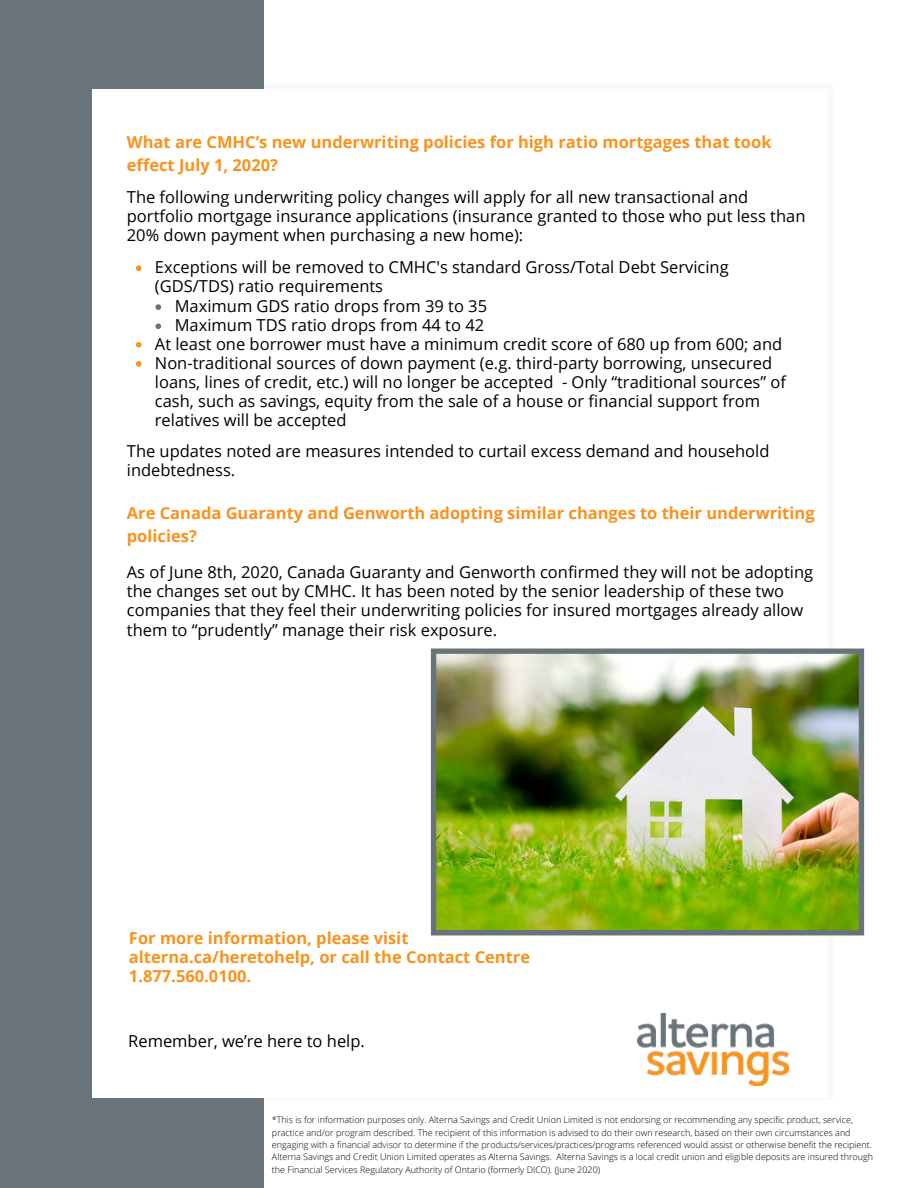
<style>
.page{position:relative;width:918px;height:1188px;background:#fff}
.page>*{position:absolute;margin:0;border:0;box-sizing:border-box;transform-origin:0 0}
.t1{font:16.5px/19.2px "Open Sans";color:#000}
.t2{font:700 16.5px/22.5px "Open Sans";color:#f7931e}
.t3{font:300 9px/12.3px "Open Sans";color:#000}
</style>
<div class="page">
<div style="left:0;top:0;width:264px;height:1188px;background:#68737a"></div>
<div style="left:92px;top:89px;width:736px;height:1009px;background:#fff"></div>
<img style="left:431px;top:649px;width:433px;height:286px">
<img style="left:638px;top:1014px;width:150px;height:72px">
<svg style="left:136px;top:265px;width:6px;height:6px"></svg>
<svg style="left:136px;top:342px;width:6px;height:6px"></svg>
<svg style="left:136px;top:361px;width:6px;height:6px"></svg>
<svg style="left:155px;top:304px;width:6px;height:6px"></svg>
<svg style="left:155px;top:323px;width:6px;height:6px"></svg>
<p class="t2" style="left:127px;top:131px;width:646px">What are CMHC’s new underwriting policies for high ratio mortgages that took effect July 1, 2020?</p>
<p class="t1" style="left:127px;top:187px;width:680px">The following underwriting policy changes will apply for all new transactional and portfolio mortgage insurance applications (insurance granted to those who put less than<br>20% down payment when purchasing a new home):</p>
<p class="t1" style="left:155px;top:257px;width:575px">Exceptions will be removed to CMHC's standard Gross/Total Debt Servicing (GDS/TDS) ratio requirements</p>
<p class="t1" style="left:175px;top:296px;width:314px">Maximum GDS ratio drops from 39 to 35<br>Maximum TDS ratio drops from 44 to 42</p>
<p class="t1" style="left:155px;top:334px;width:633px">At least one borrower must have a minimum credit score of 680 up from 600; and Non-traditional sources of down payment (e.g. third-party borrowing, unsecured loans, lines of credit, etc.) will no longer be accepted - Only “traditional sources” of cash, such as savings, equity from the sale of a house or financial support from relatives will be accepted</p>
<p class="t1" style="left:127px;top:441px;width:644px">The updates noted are measures intended to curtail excess demand and household indebtedness.</p>
<p class="t2" style="left:127px;top:502px;width:689px">Are Canada Guaranty and Genworth adopting similar changes to their underwriting policies?</p>
<p class="t1" style="left:127px;top:562px;width:688px">As of June 8th, 2020, Canada Guaranty and Genworth confirmed they will not be adopting the changes set out by CMHC. It has been noted by the senior leadership of these two companies that they feel their underwriting policies for insured mortgages already allow them to “prudently” manage their risk exposure.</p>
<p class="t2" style="left:129px;top:928px;width:403px;line-height:19.2px">For more information, please visit alterna.ca/heretohelp, or call the Contact Centre<br>1.877.560.0100.</p>
<p class="t1" style="left:128px;top:1031px;width:238px">Remember, we’re here to help.</p>
<p class="t3" style="left:272px;top:1114px;width:603px">*This is for information purposes only. Alterna Savings and Credit Union Limited is not endorsing or recommending any specific product, service, practice and/or program described. The recipient of this information is advised to do their own research, based on their own circumstances and engaging with a financial advisor to determine if the products/services/practices/programs referenced would assist or otherwise benefit the recipient.<br>Alterna Savings and Credit Union Limited operates as Alterna Savings. Alterna Savings is a local credit union and eligible deposits are insured through the Financial Services Regulatory Authority of Ontario (formerly DICO). (June 2020)</p>
</div>
